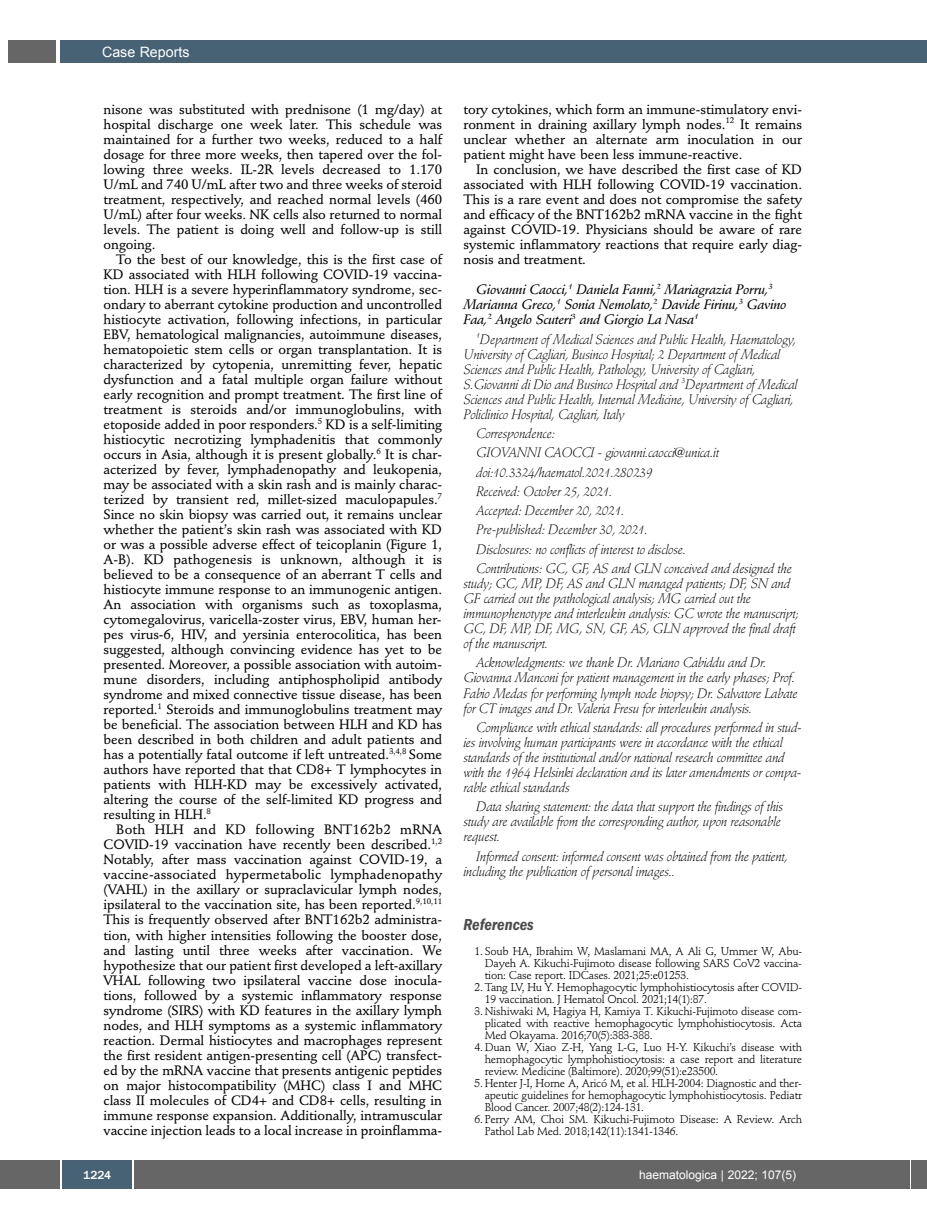
<style>
.page{position:relative;width:927px;height:1225px;background:#fff}
.page>*{position:absolute;margin:0;border:0;box-sizing:border-box;transform-origin:0 0}
.t1{font:italic 600 condensed 16.5px "Franklin Gothic";color:#4d4d4d}
.t2{font:14.25px "Arial";color:#fff}
.t3{font:500 13.5px/15px "Stempel Schneidler";letter-spacing:-.005em;color:#000;text-align:justify}
.t4{font:italic 300 13.5px/15px "Stempel Schneidler";letter-spacing:-.02em;color:#000}
.t5{font:italic 13.5px/15px "Stempel Schneidler Med";letter-spacing:-.02em;color:#000}
.t6{font:12px "Arial";color:#fff}
.t7{font:500 12px "Franklin Gothic";color:#fff}
.t8{font:11.25px/12px "Stempel Schneidler";letter-spacing:-.02em;color:#000;text-align:justify}
</style>
<div class="page">
<div style="left:912px;top:1160px;width:15px;height:28px;background:#666"></div>
<div style="left:911px;top:40px;width:16px;height:22px;background:#466274"></div>
<div style="left:0;top:1160px;width:910px;height:28px;background:#666"></div>
<div style="left:60px;top:40px;width:852px;height:22px;background:#466274"></div>
<div style="left:9px;top:40px;width:47px;height:22px;background:#666"></div>
<div style="left:62px;top:1160px;width:71px;height:28px;background:#466274"></div>
<hr style="left:60px;top:1160px;width:2px;height:28px;background:#fff">
<svg style="left:133px;top:1160px;width:1px;height:28px"></svg>
<p class="t2" style="left:102px;top:44px;width:89px">Case Reports</p>
<p class="t3" style="left:104px;top:103px;width:340px">nisone was substituted with prednisone (1 mg/day) at hospital discharge one week later. This schedule was maintained for a further two weeks, reduced to a half dosage for three more weeks, then tapered over the fol&shy;lowing three weeks. IL-2R levels decreased to 1.170<br>U/mL and 740 U/mL after two and three weeks of steroid treatment, respectively, and reached normal levels (460<br>U/mL) after four weeks. NK cells also returned to normal levels. The patient is doing well and follow-up is still ongoing.</p>
<p class="t3" style="left:104px;top:253px;width:340px;text-indent:13px">To the best of our knowledge, this is the first case of KD associated with HLH following COVID-19 vaccina&shy;tion. HLH is a severe hyperinflammatory syndrome, sec&shy;ondary to aberrant cytokine production and uncontrolled histiocyte activation, following infections, in particular EBV, hematological malignancies, autoimmune diseases, hematopoietic stem cells or organ transplantation. It is characterized by cytopenia, unremitting fever, hepatic dysfunction and a fatal multiple organ failure without early recognition and prompt treatment. The first line of treatment is steroids and/or immunoglobulins, with etoposide added in poor responders.<sup>5</sup> KD is a self-limiting histiocytic necrotizing lymphadenitis that commonly occurs in Asia, although it is present globally.<sup>6</sup> It is char&shy;acterized by fever, lymphadenopathy and leukopenia, may be associated with a skin rash and is mainly charac&shy;terized by transient red, millet-sized maculopapules.<sup>7<br></sup>Since no skin biopsy was carried out, it remains unclear whether the patient’s skin rash was associated with KD or was a possible adverse effect of teicoplanin (Figure 1, A-B). KD pathogenesis is unknown, although it is believed to be a consequence of an aberrant T cells and histiocyte immune response to an immunogenic antigen.<br>An association with organisms such as toxoplasma, cytomegalovirus, varicella-zoster virus, EBV, human her&shy;pes virus-6, HIV, and yersinia enterocolitica, has been suggested, although convincing evidence has yet to be presented. Moreover, a possible association with autoim&shy;mune disorders, including antiphospholipid antibody syndrome and mixed connective tissue disease, has been reported.<sup>1</sup> Steroids and immunoglobulins treatment may be beneficial. The association between HLH and KD has been described in both children and adult patients and has a potentially fatal outcome if left untreated.<sup>3,4,8</sup> Some authors have reported that that CD8+ T lymphocytes in patients with HLH-KD may be excessively activated, altering the course of the self-limited KD progress and resulting in HLH.<sup>8</sup></p>
<p class="t3" style="left:104px;top:823px;width:340px;text-indent:13px">Both HLH and KD following BNT162b2 mRNA COVID-19 vaccination have recently been described.<sup>1,2<br></sup>Notably, after mass vaccination against COVID-19, a vaccine-associated hypermetabolic lymphadenopathy (VAHL) in the axillary or supraclavicular lymph nodes, ipsilateral to the vaccination site, has been reported.<sup>9,10,11<br></sup>This is frequently observed after BNT162b2 administra&shy;tion, with higher intensities following the booster dose, and lasting until three weeks after vaccination. We hypothesize that our patient first developed a left-axillary VHAL following two ipsilateral vaccine dose inocula&shy;tions, followed by a systemic inflammatory response syndrome (SIRS) with KD features in the axillary lymph nodes, and HLH symptoms as a systemic inflammatory reaction. Dermal histiocytes and macrophages represent the first resident antigen-presenting cell (APC) transfect&shy;ed by the mRNA vaccine that presents antigenic peptides on major histocompatibility (MHC) class I and MHC class II molecules of CD4+ and CD8+ cells, resulting in immune response expansion. Additionally, intramuscular vaccine injection leads to a local increase in proinflamma-</p>
<p class="t3" style="left:463px;top:103px;width:340px">tory cytokines, which form an immune-stimulatory envi&shy;ronment in draining axillary lymph nodes.<sup>12</sup> It remains unclear whether an alternate arm inoculation in our patient might have been less immune-reactive.</p>
<p class="t3" style="left:463px;top:163px;width:340px;text-indent:13px">In conclusion, we have described the first case of KD associated with HLH following COVID-19 vaccination.<br>This is a rare event and does not compromise the safety and efficacy of the BNT162b2 mRNA vaccine in the fight against COVID-19. Physicians should be aware of rare systemic inflammatory reactions that require early diag&shy;nosis and treatment.</p>
<p class="t5" style="left:463px;top:283px;width:324px;text-indent:13px">Giovanni Caocci,<sup>1</sup> Daniela Fanni,<sup>2</sup> Mariagrazia Porru,<sup>3<br></sup>Marianna Greco,<sup>1</sup> Sonia Nemolato,<sup>2</sup> Davide Firinu,<sup>3</sup> Gavino<br>Faa,<sup>2</sup> Angelo Scuteri<sup>3</sup> and Giorgio La Nasa<sup>1</sup></p>
<p class="t4" style="left:463px;top:333px;width:336px;text-indent:13px"><sup>1</sup>Department of Medical Sciences and Public Health, Haematology, University of Cagliari, Businco Hospital; 2 Department of Medical Sciences and Public Health, Pathology, University of Cagliari, S.Giovanni di Dio and Businco Hospital and <sup>3</sup>Department of Medical Sciences and Public Health, Internal Medicine, University of Cagliari, Policlinico Hospital, Cagliari, Italy</p>
<p class="t4" style="left:476px;top:425px;width:317px;line-height:19.4px">Correspondence:<br>GIOVANNI CAOCCI - giovanni.caocci@unica.it doi:10.3324/haematol.2021.280239<br>Received: October 25, 2021.<br>Accepted: December 20, 2021.<br>Pre-published: December 30, 2021.<br>Disclosures: no conflicts of interest to disclose.<br>Contributions: GC, GF, AS and GLN conceived and designed the</p>
<p class="t4" style="left:463px;top:577px;width:337px">study; GC, MP, DF, AS and GLN managed patients; DF, SN and GF carried out the pathological analysis; MG carried out the immunophenotype and interleukin analysis: GC wrote the manuscript; GC, DF, MP, DF, MG, SN, GF, AS, GLN approved the final draft of the manuscript.</p>
<p class="t4" style="left:463px;top:656px;width:336px;text-indent:13px">Acknowledgments: we thank Dr. Mariano Cabiddu and Dr.<br>Giovanna Manconi for patient management in the early phases; Prof.<br>Fabio Medas for performing lymph node biopsy; Dr. Salvatore Labate for CT images and Dr. Valeria Fresu for interleukin analysis.</p>
<p class="t4" style="left:463px;top:721px;width:340px;text-indent:13px">Compliance with ethical standards: all procedures performed in stud&shy;ies involving human participants were in accordance with the ethical standards of the institutional and/or national research committee and with the 1964 Helsinki declaration and its later amendments or compa&shy;rable ethical standards</p>
<p class="t4" style="left:463px;top:800px;width:321px;text-indent:13px">Data sharing statement: the data that support the findings of this study are available from the corresponding author, upon reasonable request.</p>
<p class="t4" style="left:463px;top:849px;width:326px;text-indent:13px">Informed consent: informed consent was obtained from the patient, including the publication of personal images..</p>
<p class="t1" style="left:463px;top:919px;width:72px">References</p>
<p class="t8" style="left:485px;top:946px;width:319px;text-indent:-10px">1. Soub HA, Ibrahim W, Maslamani MA, A Ali G, Ummer W, Abu-Dayeh A. Kikuchi-Fujimoto disease following SARS CoV2 vaccina&shy;tion: Case report. IDCases. 2021;25:e01253.</p>
<p class="t8" style="left:485px;top:982px;width:319px;text-indent:-10px">2. Tang LV, Hu Y. Hemophagocytic lymphohistiocytosis after COVID-<br>19 vaccination. J Hematol Oncol. 2021;14(1):87.</p>
<p class="t8" style="left:485px;top:1006px;width:319px;text-indent:-10px">3. Nishiwaki M, Hagiya H, Kamiya T. Kikuchi-Fujimoto disease com&shy;plicated with reactive hemophagocytic lymphohistiocytosis. Acta Med Okayama. 2016;70(5):383-388.</p>
<p class="t8" style="left:485px;top:1042px;width:319px;text-indent:-10px">4. Duan W, Xiao Z-H, Yang L-G, Luo H-Y. Kikuchi’s disease with hemophagocytic lymphohistiocytosis: a case report and literature review. Medicine (Baltimore). 2020;99(51):e23500.</p>
<p class="t8" style="left:485px;top:1078px;width:319px;text-indent:-10px">5. Henter J-I, Horne A, Aricó M, et al. HLH-2004: Diagnostic and ther&shy;apeutic guidelines for hemophagocytic lymphohistiocytosis. Pediatr Blood Cancer. 2007;48(2):124-131.</p>
<p class="t8" style="left:485px;top:1114px;width:319px;text-indent:-10px">6. Perry AM, Choi SM. Kikuchi-Fujimoto Disease: A Review. Arch<br>Pathol Lab Med. 2018;142(11):1341-1346.</p>
<p class="t7" style="left:83px;top:1167px;width:29px">1224</p>
<p class="t6" style="left:639px;top:1168px;width:158px">haematologica | 2022; 107(5)</p>
</div>
